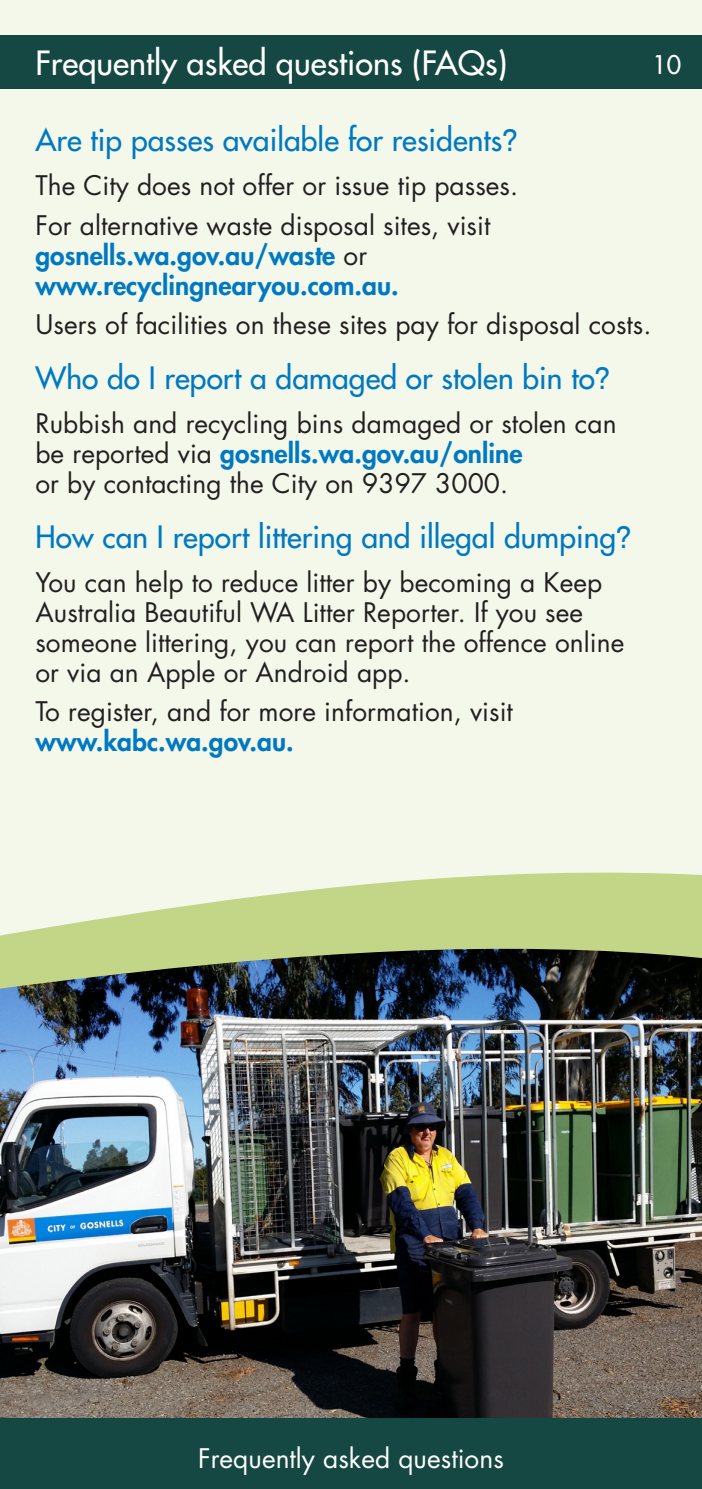
<style>
.page{position:relative;width:702px;height:1489px;background:#fff}
.page>*{position:absolute;margin:0;border:0;box-sizing:border-box;transform-origin:0 0}
.t1{font:32.5px "Futura";color:#fff}
.Sub_Heading_blue{font:30px "Futura";color:#0079c2}
.Body_Text{font:26.25px/30px "Futura";color:#231f20}
.Body_Text-2{font:800 26.25px/30px "Futura";color:#0079c2}
.bottom_text{font:26.25px "Futura";color:#fff}
.t2{font:25px "Futura";color:#fff}
.s1{font-family:"Swiss 721"}
.s2{font-weight:400;color:#231f20}
.s3{font-weight:800;color:#0079c2}
</style>
<div class="page">
<div style="left:0;top:0;width:702px;height:1422px;background:#f4f8eb"></div>
<div style="left:0;top:35px;width:702px;height:54px;background:#164843"></div>
<img style="left:0;top:1056px;width:702px;height:361px">
<img style="left:0;top:872px;width:702px;height:184px">
<div style="left:0;top:1417px;width:702px;height:71px;background:#164843"></div>
<p class="t1" style="left:35px;top:43px;width:473px">Frequently asked questions (FAQs)</p>
<p class="t2" style="left:652px;top:49px;width:30px">10</p>
<p class="Sub_Heading_blue" style="left:35px;top:121px;width:484px">Are tip passes available for residents<span class="s1">?</span></p>
<p class="Body_Text" style="left:35px;top:171px;width:484px">The City does not offer or issue tip passes.</p>
<p class="Body_Text-2" style="left:35px;top:210px;width:456px"><span class="s2">For alternative waste disposal sites, visit </span>gosnells.wa.gov.au/waste <span class="s2">or </span>www.recyclingnearyou.com.au.</p>
<p class="Body_Text" style="left:35px;top:309px;width:617px">Users of facilities on these sites pay for disposal costs.</p>
<p class="Sub_Heading_blue" style="left:35px;top:359px;width:576px">Who do I report a damaged or stolen bin to<span class="s1">?</span></p>
<p class="Body_Text" style="left:35px;top:408px;width:582px">Rubbish and recycling bins damaged or stolen can be reported via <span class="s3">gosnells.wa.gov.au/online<br></span>or by contacting the City on 9397 3000.</p>
<p class="Sub_Heading_blue" style="left:35px;top:518px;width:598px">How can I report littering and illegal dumping<span class="s1">?</span></p>
<p class="Body_Text" style="left:35px;top:567px;width:590px">You can help to reduce litter by becoming a Keep Australia Beautiful WA Litter Reporter. If you see someone littering, you can report the offence online or via an Apple or Android app.</p>
<p class="Body_Text" style="left:35px;top:697px;width:479px">To register, and for more information, visit <span class="s3">www.kabc.wa.gov.au.</span></p>
<p class="bottom_text" style="left:198px;top:1441px;width:307px">Frequently asked questions</p>
</div>
